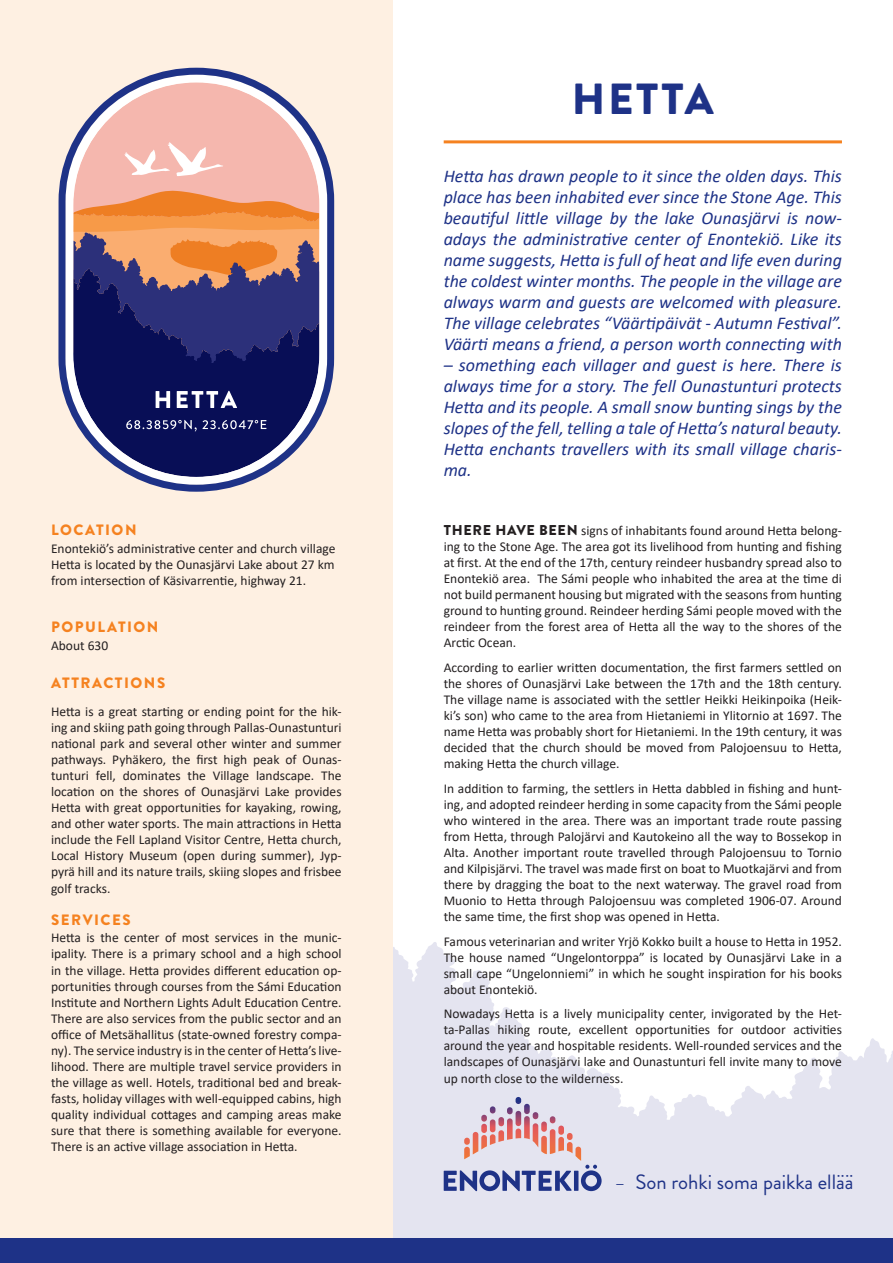
<style>
.page{position:relative;width:893px;height:1263px;background:#fff}
.page>*{position:absolute;margin:0;border:0;box-sizing:border-box;transform-origin:0 0}
.t1{font:900 43.5px "Brandon Grotesque";letter-spacing:.06em;color:#1e3287}
.t2{font:20.7px "Brandon Grotesque";color:#1e3287}
.t3{font:italic 18px/21px "Calibri";color:#1e3287;text-align:justify}
.t4{font:900 15px "Brandon Grotesque";letter-spacing:.1em;color:#f58220}
.t5{font:13.5px/16px "Calibri";color:#231f20;text-align:justify}
.s1{font-family:"Brandon Grotesque";font-weight:900;font-size:14.25px}
.s2{font-size:18px}
</style>
<div class="page">
<svg style="left:393px;top:942px;width:500px;height:296px;fill:#e4e4f0"></svg>
<div style="left:0;top:0;width:393px;height:1263px;background:#fef0e2"></div>
<svg style="left:473px;top:1097px;width:100px;height:57px;background:#ddbcc4"></svg>
<svg style="left:444px;top:1170px;width:128px;height:21px;background:#7d87b9"></svg>
<hr style="left:574px;top:1171px;width:4px;height:20px;background:#1e3287">
<svg style="left:581px;top:1165px;width:21px;height:26px"></svg>
<div style="left:0;top:1238px;width:893px;height:25px;background:#1e3287"></div>
<hr style="left:444px;top:140px;width:398px;height:3px;background:#f58220">
<svg style="left:59px;top:68px;width:275px;height:424px"></svg>
<svg style="left:73px;top:82px;width:246px;height:326px;background:#977481"></svg>
<svg style="left:126px;top:420px;width:140px;height:11px;background:#41467d"></svg>
<p class="t4" style="left:51px;top:519px;width:87px">LOCATION</p>
<p class="t5" style="left:51px;top:540px;width:286px">Enontekiö’s administrative center and church village Hetta is located by the Ounasjärvi Lake about 27 km from intersection of Käsivarrentie, highway 21.</p>
<p class="t4" style="left:51px;top:616px;width:109px">POPULATION</p>
<p class="t5" style="left:51px;top:637px;width:59px">About 630</p>
<p class="t4" style="left:51px;top:672px;width:116px">ATTRACTIONS</p>
<p class="t5" style="left:51px;top:703px;width:292px">Hetta is a great starting or ending point for the hik&shy;ing and skiing path going through Pallas-Ounastunturi national park and several other winter and summer pathways. Pyhäkero, the first high peak of Ounas&shy;tunturi fell, dominates the Village landscape. The location on the shores of Ounasjärvi Lake provides Hetta with great opportunities for kayaking, rowing, and other water sports. The main attractions in Hetta include the Fell Lapland Visitor Centre, Hetta church, Local History Museum (open during summer), Jyp&shy;pyrä hill and its nature trails, skiing slopes and frisbee golf tracks.</p>
<p class="t5" style="left:51px;top:929px;width:292px">Hetta is the center of most services in the munic&shy;ipality. There is a primary school and a high school in the village. Hetta provides different education op&shy;portunities through courses from the Sámi Education Institute and Northern Lights Adult Education Centre.<br>There are also services from the public sector and an office of Metsähallitus (state-owned forestry compa&shy;ny). The service industry is in the center of Hetta’s live&shy;lihood. There are multiple travel service providers in the village as well. Hotels, traditional bed and break&shy;fasts, holiday villages with well-equipped cabins, high quality individual cottages and camping areas make sure that there is something available for everyone.<br>There is an active village association in Hetta.</p>
<p class="t4" style="left:51px;top:909px;width:81px">SERVICES</p>
<h1 class="t1" style="left:572px;top:68px;width:143px">HETTA</h1>
<p class="t3" style="left:444px;top:165px;width:400px">Hetta has drawn people to it since the olden days. This place has been inhabited ever since the Stone Age. This beautiful little village by the lake Ounasjärvi is now&shy;adays the administrative center of Enontekiö. Like its name suggests, Hetta is full of heat and life even during the coldest winter months. The people in the village are always warm and guests are welcomed with pleasure.<br>The village celebrates “Väärtipäivät - Autumn Festival”.<br>Väärti means a friend, a person worth connecting with</p>
<p class="t3" style="left:444px;top:354px;width:400px">– something each villager and guest is here. There is always time for a story. The fell Ounastunturi protects Hetta and its people. A small snow bunting sings by the slopes of the fell, telling a tale of Hetta’s natural beauty.<br>Hetta enchants travellers with its small village charis&shy;ma.</p>
<p class="t5" style="left:444px;top:522px;width:400px"><span class="s1">THERE HAVE BEEN</span> signs of inhabitants found around Hetta belong&shy;ing to the Stone Age. The area got its livelihood from hunting and fishing at first. At the end of the 17th, century reindeer husbandry spread also to Enontekiö area. The Sámi people who inhabited the area at the time di not build permanent housing but migrated with the seasons from hunting ground to hunting ground. Reindeer herding Sámi people moved with the reindeer from the forest area of Hetta all the way to the shores of the Arctic Ocean.</p>
<p class="t5" style="left:444px;top:659px;width:400px">According to earlier written documentation, the first farmers settled on the shores of Ounasjärvi Lake between the 17th and the 18th century.<br>The village name is associated with the settler Heikki Heikinpoika (Heik&shy;ki’s son) who came to the area from Hietaniemi in Ylitornio at 1697. The name Hetta was probably short for Hietaniemi. In the 19th century, it was decided that the church should be moved from Palojoensuu to Hetta, making Hetta the church village.</p>
<p class="t5" style="left:444px;top:780px;width:400px">In addition to farming, the settlers in Hetta dabbled in fishing and hunt&shy;ing, and adopted reindeer herding in some capacity from the Sámi people who wintered in the area. There was an important trade route passing from Hetta, through Palojärvi and Kautokeino all the way to Bossekop in Alta. Another important route travelled through Palojoensuu to Tornio and Kilpisjärvi. The travel was made first on boat to Muotkajärvi and from there by dragging the boat to the next waterway. The gravel road from Muonio to Hetta through Palojoensuu was completed 1906-07. Around the same time, the first shop was opened in Hetta.</p>
<p class="t5" style="left:444px;top:933px;width:400px">Famous veterinarian and writer Yrjö Kokko built a house to Hetta in 1952.<br>The house named “Ungelontorppa” is located by Ounasjärvi Lake in a small cape “Ungelonniemi” in which he sought inspiration for his books about Enontekiö.</p>
<p class="t5" style="left:444px;top:1005px;width:400px">Nowadays Hetta is a lively municipality center, invigorated by the Het&shy;ta-Pallas hiking route, excellent opportunities for outdoor activities around the year and hospitable residents. Well-rounded services and the landscapes of Ounasjärvi lake and Ounastunturi fell invite many to move up north close to the wilderness.</p>
<h2 class="t2" style="left:615px;top:1168px;width:240px"><span class="s2">–</span> Son rohki soma paikka ellää</h2>
</div>
